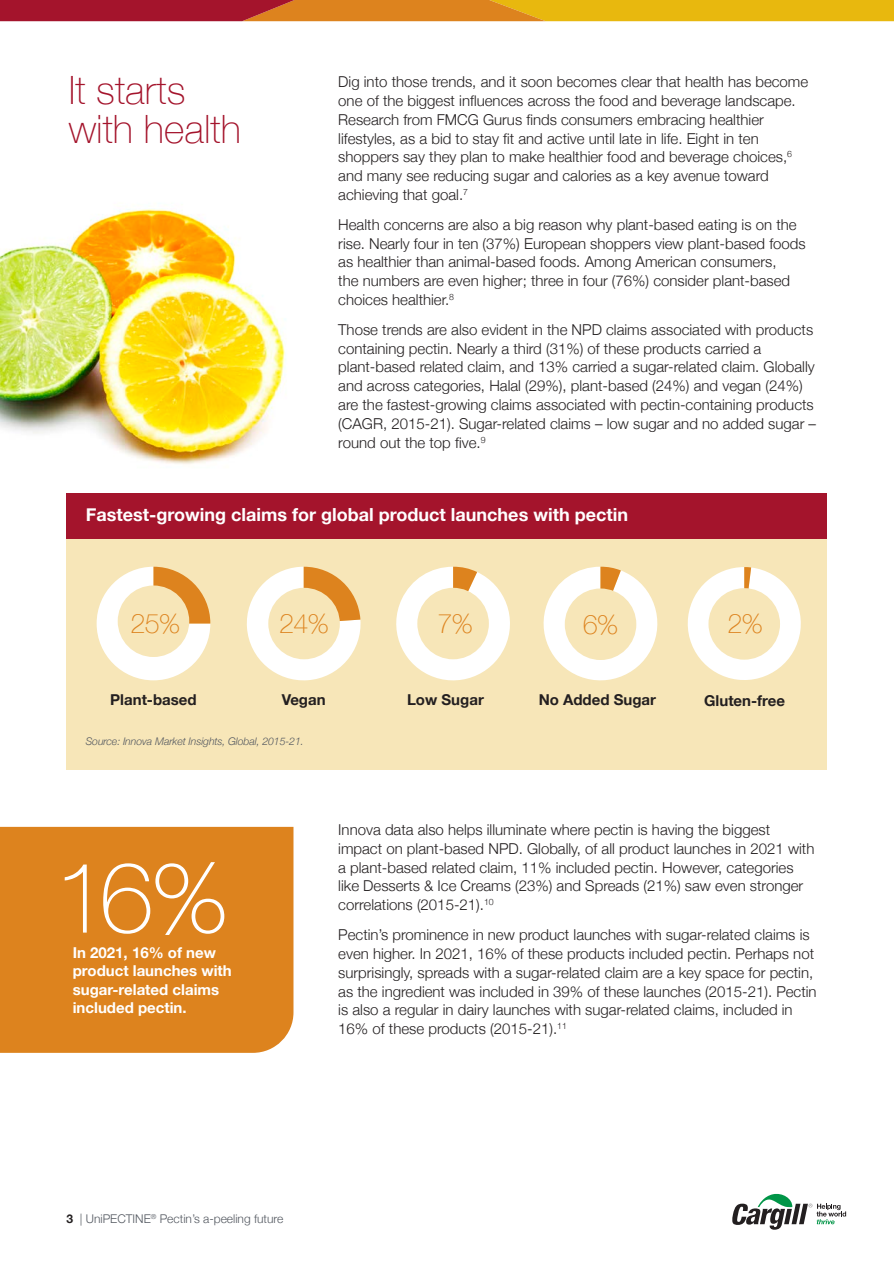
<style>
.page{position:relative;width:894px;height:1263px;background:#fff}
.page>*{position:absolute;margin:0;border:0;box-sizing:border-box;transform-origin:0 0}
.body{font:100 98.7px "Helvetica Neue";color:#fff}
.head{font:100 39px/39px "Helvetica Neue";color:#a4142c}
.head-2{font:100 27px "Helvetica Neue";color:#dd831e}
.body-2{font:700 18px "Helvetica Neue";color:#fff}
.body-3{font:300 15px/18.8px "Helvetica Neue";color:#231f20}
.body-4{font:700 15px/18px "Helvetica Neue";color:#fff}
.body-5{font:700 15px "Helvetica Neue";color:#231f20}
.t1{font:300 12px "Helvetica Neue";color:#535860}
.body-6{font:italic 300 10.5px "Helvetica Neue";letter-spacing:-.01em;color:#535860}
.s1{font-weight:700;color:#231f20}
</style>
<div class="page">
<svg style="left:732px;top:1193px;width:113px;height:36px"></svg>
<svg style="left:0;top:0;width:893px;height:21px;background:#d0781b"></svg>
<div style="left:66px;top:493px;width:760px;height:276px;background:#f7e6b8"></div>
<div style="left:0;top:827px;width:293px;height:225px;background:#dd831e"></div>
<div style="left:66px;top:493px;width:760px;height:45px;background:#a4142c"></div>
<svg style="left:97px;top:566px;width:113px;height:114px"></svg>
<svg style="left:246px;top:567px;width:115px;height:114px"></svg>
<svg style="left:396px;top:567px;width:114px;height:114px"></svg>
<svg style="left:543px;top:566px;width:115px;height:115px"></svg>
<div style="left:118px;top:585px;width:71px;height:72px;background:#f7e6b8;border-radius:50%"></div>
<div style="left:268px;top:588px;width:72px;height:71px;background:#f7e6b8;border-radius:50%"></div>
<div style="left:417px;top:588px;width:71px;height:71px;background:#f7e6b8;border-radius:50%"></div>
<div style="left:564px;top:588px;width:72px;height:72px;background:#f7e6b8;border-radius:50%"></div>
<img style="left:0;top:209px;width:285px;height:256px">
<svg style="left:687px;top:567px;width:114px;height:113px"></svg>
<div style="left:708px;top:588px;width:71px;height:71px;background:#f7e6b8;border-radius:50%"></div>
<p class="head" style="left:69px;top:69px;width:174px">It starts with health</p>
<p class="body-3" style="left:338px;top:72px;width:471px">Dig into those trends, and it soon becomes clear that health has become one of the biggest influences across the food and beverage landscape.<br>Research from FMCG Gurus finds consumers embracing healthier lifestyles, as a bid to stay fit and active until late in life. Eight in ten shoppers say they plan to make healthier food and beverage choices,<sup>6 </sup>and many see reducing sugar and calories as a key avenue toward achieving that goal.<sup>7</sup></p>
<p class="body-3" style="left:338px;top:214px;width:469px">Health concerns are also a big reason why plant-based eating is on the rise. Nearly four in ten (37%) European shoppers view plant-based foods as healthier than animal-based foods. Among American consumers,<br>the numbers are even higher; three in four (76%) consider plant-based choices healthier.<sup>8</sup></p>
<p class="body-3" style="left:338px;top:319px;width:479px">Those trends are also evident in the NPD claims associated with products containing pectin. Nearly a third (31%) of these products carried a plant-based related claim, and 13% carried a sugar-related claim. Globally and across categories, Halal (29%), plant-based (24%) and vegan (24%) are the fastest-growing claims associated with pectin-containing products (CAGR, 2015-21). Sugar-related claims – low sugar and no added sugar – round out the top five.<sup>9</sup></p>
<p class="body-2" style="left:86px;top:500px;width:543px">Fastest-growing claims for global product launches with pectin</p>
<p class="head-2" style="left:130px;top:603px;width:51px">25%</p>
<p class="head-2" style="left:279px;top:603px;width:51px">24%</p>
<p class="head-2" style="left:437px;top:603px;width:37px">7%</p>
<p class="head-2" style="left:582px;top:604px;width:37px">6%</p>
<p class="body-5" style="left:110px;top:688px;width:88px">Plant-based</p>
<p class="body-5" style="left:281px;top:688px;width:45px">Vegan</p>
<p class="body-5" style="left:407px;top:688px;width:78px">Low Sugar</p>
<p class="body-5" style="left:538px;top:688px;width:119px">No Added Sugar</p>
<p class="body-6" style="left:86px;top:732px;width:219px">Source: Innova Market Insights, Global, 2015-21.</p>
<p class="head-2" style="left:727px;top:603px;width:37px">2%</p>
<p class="body-5" style="left:704px;top:689px;width:82px">Gluten-free</p>
<p class="body" style="left:54px;top:822px;width:176px">16%</p>
<p class="body-4" style="left:73px;top:944px;width:160px">In 2021, 16% of new product launches with sugar-related claims included pectin.</p>
<p class="body-3" style="left:338px;top:819px;width:477px">Innova data also helps illuminate where pectin is having the biggest impact on plant-based NPD. Globally, of all product launches in 2021 with a plant-based related claim, 11% included pectin. However, categories like Desserts &amp; Ice Creams (23%) and Spreads (21%) saw even stronger correlations (2015-21).<sup>10</sup></p>
<p class="body-3" style="left:338px;top:924px;width:479px">Pectin’s prominence in new product launches with sugar-related claims is even higher. In 2021, 16% of these products included pectin. Perhaps not surprisingly, spreads with a sugar-related claim are a key space for pectin, as the ingredient was included in 39% of these launches (2015-21). Pectin is also a regular in dairy launches with sugar-related claims, included in 16% of these products (2015-21).<sup>11</sup></p>
<p class="t1" style="left:66px;top:1209px;width:218px"><span class="s1">3</span> | UniPECTINE<sup>®</sup> Pectin’s a-peeling future</p>
</div>
